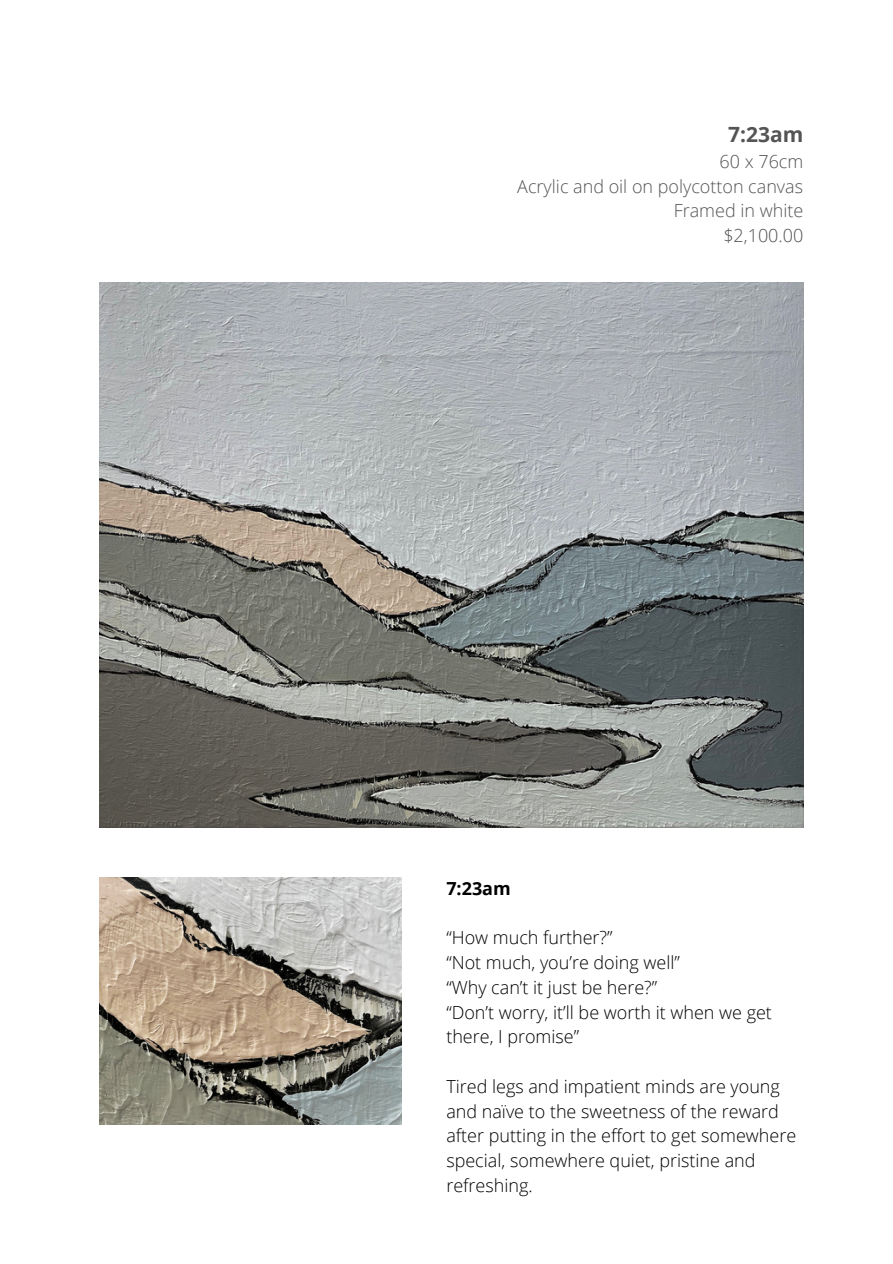
<style>
.page{position:relative;width:893px;height:1264px;background:#fff}
.page>*{position:absolute;margin:0;border:0;box-sizing:border-box;transform-origin:0 0}
.t1{font:700 21px "Open Sans";color:#545454}
.t2{font:300 18px/24.8px "Open Sans";color:#000}
.t3{font:300 18px/24.8px "Open Sans";color:#545454;text-align:right}
.t4{font:700 18px "Open Sans";color:#000}
</style>
<div class="page">
<img style="left:99px;top:283px;width:704px;height:544px">
<img style="left:99px;top:877px;width:303px;height:247px">
<p class="t1" style="left:728px;top:120px;width:77px">7:23am</p>
<p class="t3" style="left:517px;top:148px;width:287px">60 x 76cm<br>Acrylic and oil on polycotton canvas<br>Framed in white<br>$2,100.00</p>
<p class="t4" style="left:446px;top:875px;width:66px">7:23am</p>
<p class="t2" style="left:446px;top:924px;width:327px">“How much further?”<br>“Not much, you’re doing well”<br>“Why can’t it just be here?”<br>“Don’t worry, it’ll be worth it when we get there, I promise”</p>
<p class="t2" style="left:446px;top:1073px;width:351px">Tired legs and impatient minds are young and naïve to the sweetness of the reward after putting in the effort to get somewhere special, somewhere quiet, pristine and refreshing.</p>
</div>
